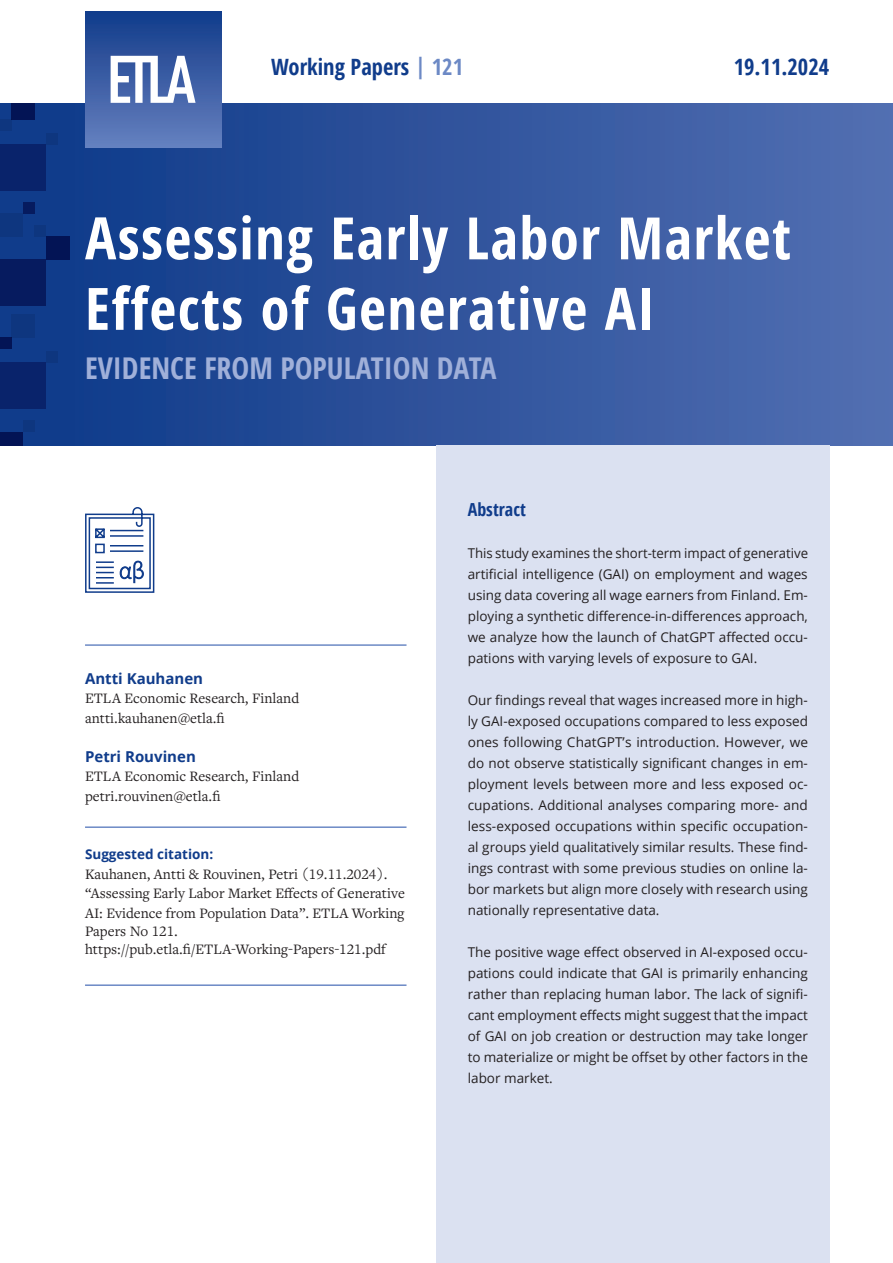
<style>
.page{position:relative;width:893px;height:1263px;background:#fff}
.page>*{position:absolute;margin:0;border:0;box-sizing:border-box;transform-origin:0 0}
.t1{font:700 condensed 58.5px/70.5px "Open Sans";letter-spacing:.025em;color:#fff}
.t2{font:700 condensed 30px "Open Sans";color:#a0b0d9}
.t3{font:700 condensed 22.5px "Open Sans";color:#103c8b}
.t4{font:700 condensed 18px "Open Sans";color:#103c8b}
.t5{font:15px/19.5px "Freight Text Pro";color:#231f20}
.t6{font:700 15px "Open Sans";color:#103c8b}
.t7{font:13.5px/21px "Open Sans";color:#231f20;text-align:justify}
.t8{font:700 13.5px "Open Sans";color:#103c8b}
.s1{color:#6c89c5}
</style>
<div class="page">
<div style="left:0;top:104px;width:893px;height:342px;background:linear-gradient(to right,#0b3887,#536fb2)"></div>
<div style="left:0;top:260px;width:46px;height:46px;background:#061b5f"></div>
<div style="left:0;top:144px;width:46px;height:46px;background:#09236b"></div>
<div style="left:0;top:362px;width:46px;height:46px;background:#09236b"></div>
<div style="left:46px;top:237px;width:23px;height:23px;background:#031455"></div>
<div style="left:0;top:214px;width:23px;height:23px;background:#0e367f"></div>
<div style="left:0;top:432px;width:23px;height:14px;background:#031455"></div>
<div style="left:12px;top:104px;width:23px;height:16px;background:#031455"></div>
<div style="left:35px;top:225px;width:11px;height:12px;background:#0e367f"></div>
<div style="left:46px;top:133px;width:12px;height:11px;background:#0e367f"></div>
<div style="left:46px;top:351px;width:12px;height:11px;background:#0e367f"></div>
<div style="left:0;top:120px;width:12px;height:11px;background:#0e367f"></div>
<div style="left:0;top:338px;width:12px;height:11px;background:#031455"></div>
<div style="left:23px;top:202px;width:12px;height:12px;background:#061b5f"></div>
<div style="left:23px;top:420px;width:12px;height:12px;background:#0e367f"></div>
<div style="left:12px;top:315px;width:23px;height:23px;background:#0e367f"></div>
<div style="left:436px;top:446px;width:393px;height:817px;background:#dbe1f1"></div>
<div style="left:85px;top:12px;width:136px;height:136px;background:linear-gradient(to bottom,#123b8a,#6580bf)"></div>
<svg style="left:111px;top:56px;width:85px;height:47px"></svg>
<svg style="left:85px;top:507px;width:70px;height:86px"></svg>
<hr style="left:85px;top:826px;width:321px;height:2px;background:#6c89c5">
<hr style="left:85px;top:984px;width:321px;height:2px;background:#6c89c5">
<hr style="left:85px;top:644px;width:321px;height:2px;background:#6c89c5">
<h3 class="t3" style="left:271px;top:52px;width:194px">Working Papers <span class="s1">| 121</span></h3>
<h3 class="t3" style="left:734px;top:52px;width:97px">19.11.2024</h3>
<h1 class="t1" style="left:85px;top:201px;width:707px">Assessing Early Labor Market<br>Effects of Generative AI</h1>
<h2 class="t2" style="left:85px;top:347px;width:413px">EVIDENCE FROM POPULATION DATA</h2>
<p class="t6" style="left:85px;top:668px;width:120px">Antti Kauhanen</p>
<p class="t5" style="left:85px;top:688px;width:216px">ETLA Economic Research, Finland antti.kauhanen@etla.fi</p>
<p class="t6" style="left:85px;top:746px;width:112px">Petri Rouvinen</p>
<p class="t5" style="left:85px;top:766px;width:216px">ETLA Economic Research, Finland petri.rouvinen@etla.fi</p>
<p class="t8" style="left:85px;top:845px;width:130px">Suggested citation:</p>
<p class="t5" style="left:85px;top:864px;width:321px">Kauhanen, Antti &amp; Rouvinen, Petri (19.11.2024). “Assessing Early Labor Market Effects of Generative<br>AI: Evidence from Population Data”. ETLA Working</p>
<p class="t5" style="left:85px;top:921px;width:302px;line-height:18px">Papers No 121. https://pub.etla.fi/ETLA-Working-Papers-121.pdf</p>
<h3 class="t4" style="left:468px;top:497px;width:60px">Abstract</h3>
<p class="t7" style="left:468px;top:542px;width:342px">This study examines the short-term impact of generative artificial intelligence (GAI) on employment and wages using data covering all wage earners from Finland. Em&shy;ploying a synthetic difference-in-differences approach, we analyze how the launch of ChatGPT affected occu&shy;pations with varying levels of exposure to GAI.</p>
<p class="t7" style="left:468px;top:689px;width:342px">Our findings reveal that wages increased more in high&shy;ly GAI-exposed occupations compared to less exposed ones following ChatGPT’s introduction. However, we do not observe statistically significant changes in em&shy;ployment levels between more and less exposed oc&shy;cupations. Additional analyses comparing more- and less-exposed occupations within specific occupation&shy;al groups yield qualitatively similar results. These find&shy;ings contrast with some previous studies on online la&shy;bor markets but align more closely with research using nationally representative data.</p>
<p class="t7" style="left:468px;top:941px;width:342px">The positive wage effect observed in AI-exposed occu&shy;pations could indicate that GAI is primarily enhancing rather than replacing human labor. The lack of signifi&shy;cant employment effects might suggest that the impact of GAI on job creation or destruction may take longer to materialize or might be offset by other factors in the labor market.</p>
</div>
